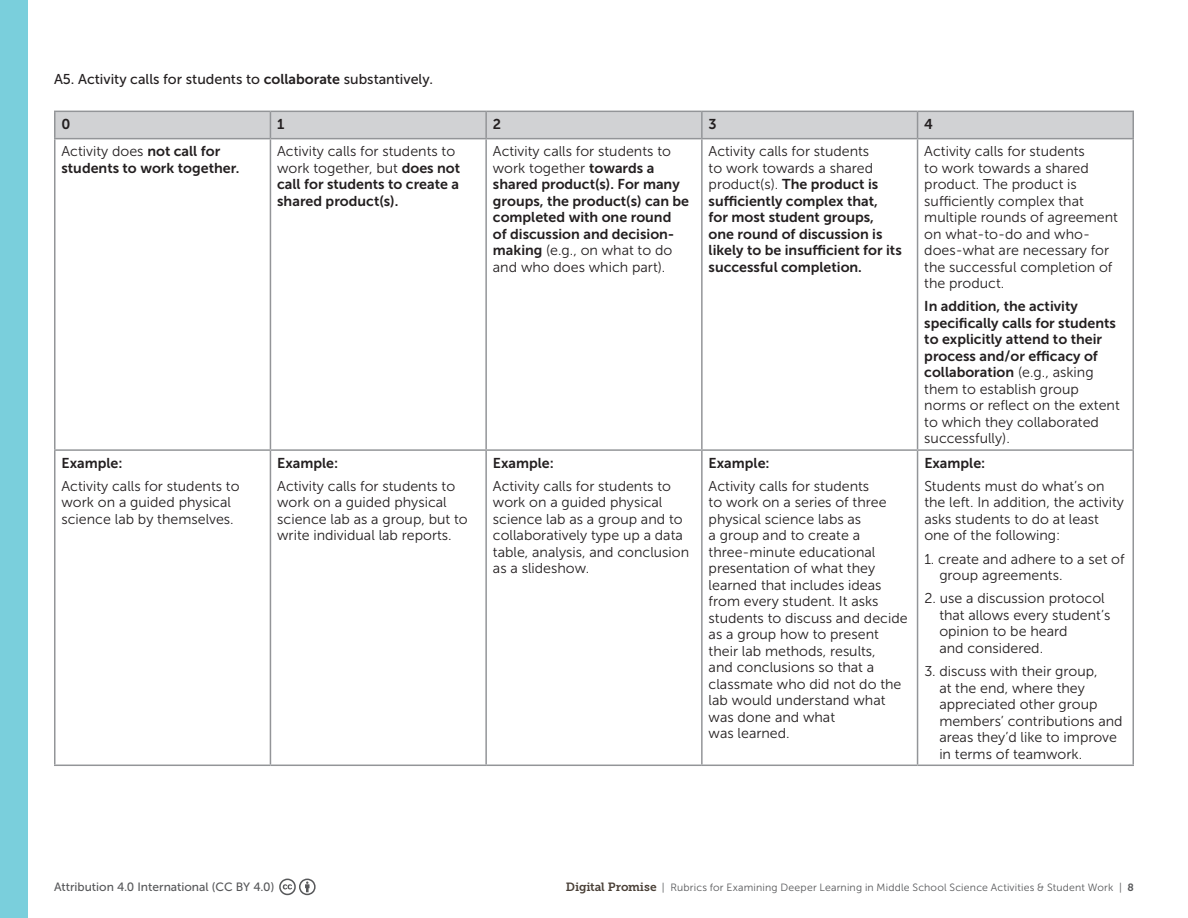
<style>
.page{position:relative;width:1188px;height:918px;background:#fff}
.page>*{position:absolute;margin:0;border:0;box-sizing:border-box;transform-origin:0 0}
.t1{font:14.25px/16.5px "Museo Sans 300";color:#231f20}
.t2{font:14.25px/16.5px "Museo Sans 700";color:#231f20}
.t3{font:14.25px "Museo Sans 500";color:#231f20}
.t4{font:12px "Museo Sans 500";color:#57585a}
.t5{font:10.5px "Museo Sans 300";letter-spacing:.015em;color:#57585a}
.s1{font-family:"Museo Sans 700"}
.s2{font-family:"Museo Sans 300"}
.s3{font-family:"Museo Slab 700";font-size:11.85px;color:#4a4037}
</style>
<div class="page">
<div style="left:0;top:0;width:28px;height:918px;background:#7acfdc"></div>
<svg style="left:279px;top:879px;width:37px;height:16px"></svg>
<hr style="left:54px;top:111px;width:216px;height:1px;background:#939598">
<hr style="left:54px;top:112px;width:2px;height:26px;background:#939598">
<hr style="left:918px;top:111px;width:216px;height:1px;background:#939598">
<div style="left:55px;top:111px;width:1077px;height:27px;background:#d1d2d4"></div>
<hr style="left:1132px;top:112px;width:2px;height:26px;background:#939598">
<hr style="left:54px;top:138px;width:216px;height:1px;background:#939598">
<hr style="left:270px;top:138px;width:216px;height:1px;background:#939598">
<hr style="left:486px;top:138px;width:216px;height:1px;background:#939598">
<hr style="left:702px;top:138px;width:216px;height:1px;background:#939598">
<hr style="left:918px;top:138px;width:216px;height:1px;background:#939598">
<hr style="left:54px;top:139px;width:2px;height:310px;background:#939598">
<hr style="left:270px;top:139px;width:1px;height:310px;background:#939598">
<hr style="left:485px;top:139px;width:2px;height:310px;background:#939598">
<hr style="left:701px;top:139px;width:2px;height:310px;background:#939598">
<hr style="left:917px;top:139px;width:1px;height:310px;background:#939598">
<hr style="left:1132px;top:139px;width:2px;height:310px;background:#939598">
<hr style="left:54px;top:449px;width:216px;height:2px;background:#939598">
<hr style="left:54px;top:451px;width:2px;height:314px;background:#939598">
<hr style="left:270px;top:449px;width:216px;height:2px;background:#939598">
<hr style="left:270px;top:451px;width:1px;height:314px;background:#939598">
<hr style="left:486px;top:449px;width:216px;height:2px;background:#939598">
<hr style="left:485px;top:451px;width:2px;height:314px;background:#939598">
<hr style="left:702px;top:449px;width:216px;height:2px;background:#939598">
<hr style="left:701px;top:451px;width:2px;height:314px;background:#939598">
<hr style="left:918px;top:449px;width:216px;height:2px;background:#939598">
<hr style="left:917px;top:451px;width:1px;height:314px;background:#939598">
<hr style="left:1132px;top:451px;width:2px;height:314px;background:#939598">
<hr style="left:54px;top:765px;width:216px;height:1px;background:#939598">
<hr style="left:270px;top:765px;width:216px;height:1px;background:#939598">
<hr style="left:486px;top:765px;width:216px;height:1px;background:#939598">
<hr style="left:702px;top:765px;width:216px;height:1px;background:#939598">
<hr style="left:918px;top:765px;width:216px;height:1px;background:#939598">
<p class="t3" style="left:54px;top:71px;width:380px">A5. Activity calls for students to <span class="s1">collaborate</span> substantively.</p>
<p class="t2" style="left:62px;top:116px;width:10px">0</p>
<p class="t2" style="left:277px;top:116px;width:9px">1</p>
<p class="t2" style="left:493px;top:116px;width:10px">2</p>
<p class="t2" style="left:709px;top:116px;width:10px">3</p>
<p class="t2" style="left:924px;top:116px;width:10px">4</p>
<p class="t1" style="left:62px;top:143px;width:160px">Activity does <span class="s1">not call for</span></p>
<p class="t2" style="left:62px;top:159px;width:179px">students to work together.</p>
<p class="t1" style="left:277px;top:143px;width:184px">Activity calls for students to work together, but <span class="s1">does not</span></p>
<p class="t2" style="left:277px;top:176px;width:183px">call for students to create a shared product(s).</p>
<p class="t1" style="left:493px;top:143px;width:180px">Activity calls for students to work together <span class="s1">towards a</span></p>
<p class="t2" style="left:493px;top:176px;width:198px">shared product(s). For many groups, the product(s) can be completed with one round<br>of discussion and decision-</p>
<p class="t1" style="left:493px;top:242px;width:181px"><span class="s1">making</span> (e.g., on what to do and who does which part).</p>
<p class="t1" style="left:709px;top:143px;width:166px">Activity calls for students to work towards a shared</p>
<p class="t2" style="left:709px;top:176px;width:195px"><span class="s2">product(s).</span> The product is sufficiently complex that,<br>for most student groups, one round of discussion is likely to be insufficient for its successful completion.</p>
<p class="t1" style="left:924px;top:143px;width:195px">Activity calls for students<br>to work towards a shared product. The product is sufficiently complex that multiple rounds of agreement on what-to-do and who&shy;does-what are necessary for the successful completion of the product.</p>
<p class="t2" style="left:924px;top:298px;width:193px">In addition, the activity specifically calls for students to explicitly attend to their process and/or efficacy of collaboration <span class="s2">(e.g., asking</span></p>
<p class="t1" style="left:924px;top:381px;width:197px">them to establish group norms or reflect on the extent to which they collaborated successfully).</p>
<p class="t2" style="left:62px;top:454px;width:63px">Example:</p>
<p class="t1" style="left:62px;top:478px;width:180px">Activity calls for students to work on a guided physical science lab by themselves.</p>
<p class="t2" style="left:277px;top:454px;width:63px">Example:</p>
<p class="t1" style="left:277px;top:478px;width:192px">Activity calls for students to work on a guided physical science lab as a group, but to write individual lab reports.</p>
<p class="t2" style="left:493px;top:454px;width:63px">Example:</p>
<p class="t1" style="left:493px;top:478px;width:198px">Activity calls for students to work on a guided physical science lab as a group and to collaboratively type up a data table, analysis, and conclusion as a slideshow.</p>
<p class="t2" style="left:709px;top:454px;width:63px">Example:</p>
<p class="t1" style="left:709px;top:478px;width:201px">Activity calls for students<br>to work on a series of three physical science labs as<br>a group and to create a three-minute educational presentation of what they learned that includes ideas from every student. It asks students to discuss and decide as a group how to present their lab methods, results,<br>and conclusions so that a classmate who did not do the lab would understand what was done and what<br>was learned.</p>
<p class="t2" style="left:924px;top:454px;width:63px">Example:</p>
<p class="t1" style="left:924px;top:478px;width:201px">Students must do what’s on the left. In addition, the activity asks students to do at least one of the following:</p>
<p class="t1" style="left:939px;top:551px;width:187px;text-indent:-15px">1. create and adhere to a set of group agreements.</p>
<p class="t1" style="left:939px;top:590px;width:173px;text-indent:-15px">2. use a discussion protocol that allows every student’s opinion to be heard<br>and considered.</p>
<p class="t1" style="left:939px;top:663px;width:185px;text-indent:-15px">3. discuss with their group,<br>at the end, where they appreciated other group members’ contributions and areas they’d like to improve in terms of teamwork.</p>
<p class="t4" style="left:54px;top:880px;width:222px">Attribution 4.0 International (CC BY 4.0)</p>
<p class="t5" style="left:566px;top:882px;width:570px"><span class="s3">Digital Promise</span> | Rubrics for Examining Deeper Learning in Middle School Science Activities &amp; Student Work | <span class="s1">8</span></p>
</div>
